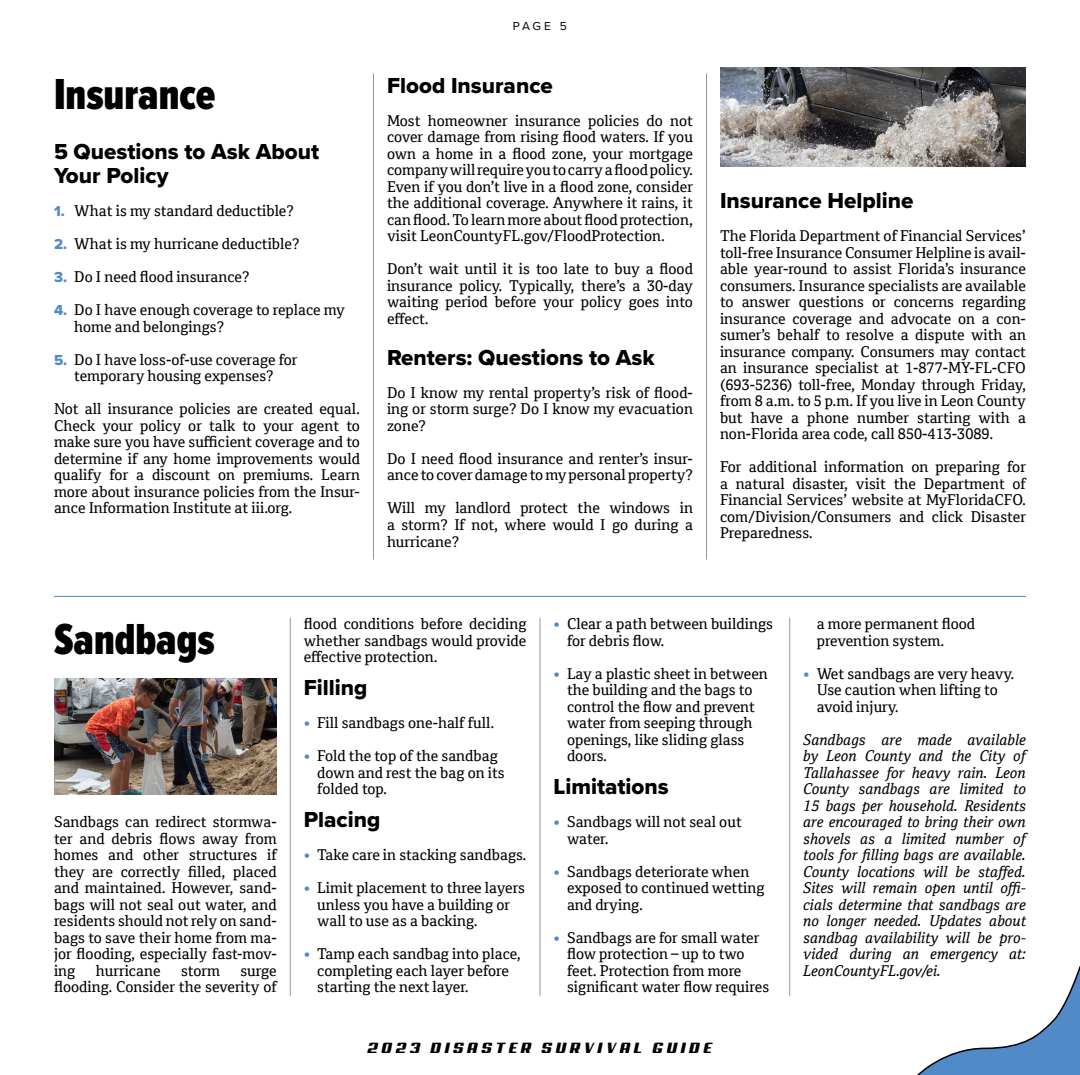
<style>
.page{position:relative;width:1080px;height:1075px;background:#fff}
.page>*{position:absolute;margin:0;border:0;box-sizing:border-box;transform-origin:0 0}
.t1{font:900 45px "Proxima Nova Ex Cn";color:#000}
.t2{font:22.5px/24.8px "Proxima Nova Extrabld";color:#000}
.t3{font:15px/16.5px "Cordale";color:#000}
.t4{font:italic 15px/16.5px "Cordale";color:#000;text-align:justify}
.t5{font:15px "Aero";letter-spacing:.25em;color:#000}
.t6{font:12px "Proxima Nova";color:#000}
.s1{font-family:"Proxima Nova Extrabld";color:#518ac8}
.s2{font-family:"Proxima Nova Extrabld";font-size:18px;color:#518ac8}
</style>
<div class="page">
<svg style="left:917px;top:966px;width:163px;height:109px"></svg>
<hr style="left:290px;top:617px;width:1px;height:378px;background:#939598">
<hr style="left:540px;top:617px;width:1px;height:378px;background:#939598">
<hr style="left:789px;top:617px;width:1px;height:378px;background:#939598">
<hr style="left:373px;top:74px;width:1px;height:485px;background:#939598">
<hr style="left:706px;top:74px;width:1px;height:485px;background:#939598">
<hr style="left:54px;top:596px;width:972px;height:1px;background:#518ac8">
<img style="left:54px;top:678px;width:223px;height:116px">
<img style="left:720px;top:68px;width:306px;height:99px">
<h1 class="t1" style="left:54px;top:61px;width:163px">Insurance</h1>
<h2 class="t2" style="left:54px;top:138px;width:267px">5 Questions to Ask About<br>Your Policy</h2>
<p class="t3" style="left:54px;top:203px;width:242px"><span class="s1">1.</span> What is my standard deductible?</p>
<p class="t3" style="left:54px;top:236px;width:247px"><span class="s1">2.</span> What is my hurricane deductible?</p>
<p class="t3" style="left:54px;top:269px;width:197px"><span class="s1">3.</span> Do I need flood insurance?</p>
<p class="t3" style="left:74px;top:302px;width:272px;text-indent:-20px"><span class="s1">4.</span> Do I have enough coverage to replace my home and belongings?</p>
<p class="t3" style="left:54px;top:351px;width:245px;text-align:center"><span class="s1">5.</span> Do I have loss-of-use coverage for temporary housing expenses?</p>
<p class="t3" style="left:54px;top:401px;width:307px;text-align:justify">Not all insurance policies are created equal.<br>Check your policy or talk to your agent to make sure you have sufficient coverage and to determine if any home improvements would qualify for a discount on premiums. Learn more about insurance policies from the Insur&shy;ance Information Institute at iii.org.</p>
<p class="t6" style="left:513px;top:17px;width:56px">PAGE 5</p>
<h2 class="t2" style="left:387px;top:72px;width:167px">Flood Insurance</h2>
<p class="t3" style="left:387px;top:112px;width:308px;text-align:justify">Most homeowner insurance policies do not cover damage from rising flood waters. If you own a home in a flood zone, your mortgage company will require you to carry a flood policy.<br>Even if you don’t live in a flood zone, consider the additional coverage. Anywhere it rains, it can flood. To learn more about flood protection, visit LeonCountyFL.gov/FloodProtection.</p>
<p class="t3" style="left:387px;top:261px;width:308px;text-align:justify">Don’t wait until it is too late to buy a flood insurance policy. Typically, there’s a 30-day waiting period before your policy goes into effect.</p>
<h2 class="t2" style="left:387px;top:345px;width:269px">Renters: Questions to Ask</h2>
<p class="t3" style="left:387px;top:384px;width:308px;text-align:justify">Do I know my rental property’s risk of flood&shy;ing or storm surge? Do I know my evacuation zone?</p>
<p class="t3" style="left:387px;top:450px;width:307px">Do I need flood insurance and renter’s insur&shy;ance to cover damage to my personal property?</p>
<p class="t3" style="left:387px;top:500px;width:307px;text-align:justify">Will my landlord protect the windows in a storm? If not, where would I go during a hurricane?</p>
<h2 class="t2" style="left:720px;top:188px;width:195px">Insurance Helpline</h2>
<p class="t3" style="left:720px;top:228px;width:308px;text-align:justify">The Florida Department of Financial Services’ toll-free Insurance Consumer Helpline is avail&shy;able year-round to assist Florida’s insurance consumers. Insurance specialists are available to answer questions or concerns regarding insurance coverage and advocate on a con&shy;sumer’s behalf to resolve a dispute with an insurance company. Consumers may contact an insurance specialist at 1-877-MY-FL-CFO (693-5236) toll-free, Monday through Friday, from 8 a.m. to 5 p.m. If you live in Leon County but have a phone number starting with a non-Florida area code, call 850-413-3089.</p>
<p class="t3" style="left:720px;top:459px;width:308px;text-align:justify">For additional information on preparing for a natural disaster, visit the Department of Financial Services’ website at MyFloridaCFO. com/Division/Consumers and click Disaster Preparedness.</p>
<h1 class="t1" style="left:54px;top:606px;width:162px">Sandbags</h1>
<p class="t3" style="left:54px;top:813px;width:224px;text-align:justify">Sandbags can redirect stormwa&shy;ter and debris flows away from homes and other structures if they are correctly filled, placed and maintained. However, sand&shy;bags will not seal out water, and residents should not rely on sand&shy;bags to save their home from ma&shy;jor flooding, especially fast-mov&shy;ing</p>
<p class="t3" style="left:96px;top:962px;width:66px">hurricane</p>
<p class="t3" style="left:181px;top:962px;width:41px">storm</p>
<p class="t3" style="left:54px;top:962px;width:224px;text-align:right">surge<br>flooding. Consider the severity of</p>
<p class="t3" style="left:304px;top:615px;width:224px;text-align:justify">flood conditions before deciding whether sandbags would provide effective protection.</p>
<h2 class="t2" style="left:304px;top:675px;width:65px">Filling</h2>
<p class="t3" style="left:304px;top:714px;width:192px"><span class="s2">•</span> Fill sandbags one-half full.</p>
<p class="t3" style="left:317px;top:747px;width:189px;text-indent:-14px"><span class="s2">•</span> Fold the top of the sandbag down and rest the bag on its folded top.</p>
<h2 class="t2" style="left:304px;top:807px;width:78px">Placing</h2>
<p class="t3" style="left:304px;top:846px;width:224px"><span class="s2">•</span> Take care in stacking sandbags.</p>
<p class="t3" style="left:317px;top:879px;width:209px;text-indent:-14px"><span class="s2">•</span> Limit placement to three layers unless you have a building or wall to use as a backing.</p>
<p class="t3" style="left:317px;top:945px;width:205px;text-indent:-14px"><span class="s2">•</span> Tamp each sandbag into place, completing each layer before starting the next layer.</p>
<p class="t3" style="left:567px;top:615px;width:208px;text-indent:-14px"><span class="s2">•</span> Clear a path between buildings for debris flow.</p>
<p class="t3" style="left:567px;top:665px;width:202px;text-indent:-14px"><span class="s2">•</span> Lay a plastic sheet in between the building and the bags to control the flow and prevent water from seeping through openings, like sliding glass doors.</p>
<h2 class="t2" style="left:554px;top:774px;width:117px">Limitations</h2>
<p class="t3" style="left:567px;top:813px;width:176px;text-indent:-14px"><span class="s2">•</span> Sandbags will not seal out water.</p>
<p class="t3" style="left:567px;top:863px;width:199px;text-indent:-14px"><span class="s2">•</span> Sandbags deteriorate when exposed to continued wetting and drying.</p>
<p class="t3" style="left:567px;top:929px;width:204px;text-indent:-14px"><span class="s2">•</span> Sandbags are for small water flow protection – up to two feet. Protection from more significant water flow requires</p>
<p class="t5" style="left:368px;top:1039px;width:346px">2023 DISASTER SURVIVAL GUIDE</p>
<p class="t3" style="left:817px;top:615px;width:160px">a more permanent flood prevention system.</p>
<p class="t3" style="left:817px;top:665px;width:199px;text-indent:-14px"><span class="s2">•</span> Wet sandbags are very heavy.<br>Use caution when lifting to avoid injury.</p>
<p class="t4" style="left:803px;top:731px;width:225px">Sandbags are made available by Leon County and the City of Tallahassee for heavy rain. Leon County sandbags are limited to 15 bags per household. Residents are encouraged to bring their own shovels as a limited number of tools for filling bags are available.<br>County locations will be staffed.<br>Sites will remain open until offi&shy;cials determine that sandbags are no longer needed. Updates about sandbag availability will be pro&shy;vided during an emergency at:<br>LeonCountyFL.gov/ei.</p>
</div>
